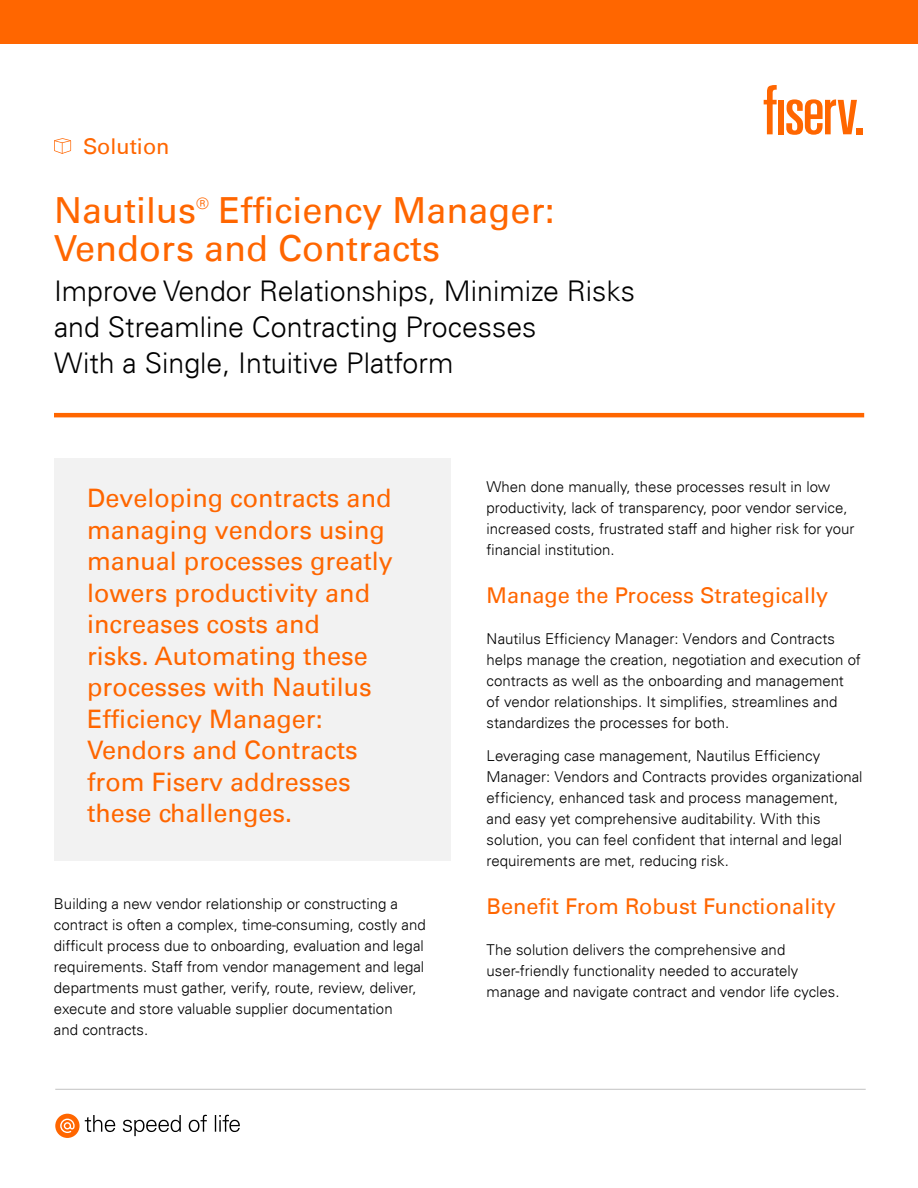
<style>
.page{position:relative;width:918px;height:1188px;background:#fff}
.page>*{position:absolute;margin:0;border:0;box-sizing:border-box;transform-origin:0 0}
.t1{font:36px/38.7px "Univers For Fiserv 55";color:#f60}
.t2{font:300 28.5px/35.7px "Univers For Fiserv 45";color:#000}
.t3{font:25.5px/31.5px "Univers For Fiserv 55";color:#f60}
.t4{font:21.75px "Univers For Fiserv 55";color:#f60}
.t5{font:15.75px "Univers For Fiserv 55";color:#f60}
.t6{font:300 15px/21px "Univers For Fiserv 45";color:#000}
</style>
<div class="page">
<div style="left:54px;top:458px;width:397px;height:403px;background:#f2f2f2"></div>
<hr style="left:54px;top:413px;width:810px;height:4px;background:#f60">
<div style="left:0;top:0;width:918px;height:44px;background:#f60"></div>
<hr style="left:55px;top:1089px;width:811px;height:1px;background:#c2c2c2">
<div style="left:55px;top:1114px;width:25px;height:24px;background:#f60;border-radius:50%"></div>
<svg style="left:60px;top:1119px;width:15px;height:14px"></svg>
<svg style="left:85px;top:1115px;width:155px;height:21px"></svg>
<svg style="left:54px;top:138px;width:17px;height:16px"></svg>
<div style="left:856px;top:128px;width:7px;height:6px;background:#f60"></div>
<svg style="left:764px;top:85px;width:13px;height:49px"></svg>
<div style="left:778px;top:100px;width:6px;height:34px;background:#f60"></div>
<svg style="left:786px;top:99px;width:71px;height:36px"></svg>
<h3 class="t4" style="left:83px;top:133px;width:88px">Solution</h3>
<h1 class="t1" style="left:54px;top:191px;width:502px;text-indent:165px">Efficiency Manager:<br>Vendors and Contracts</h1>
<h2 class="t2" style="left:54px;top:274px;width:583px">Improve Vendor Relationships, Minimize Risks and Streamline Contracting Processes<br>With a Single, Intuitive Platform</h2>
<h1 class="t1" style="left:54px;top:191px;width:144px">Nautilus</h1>
<p class="t5" style="left:196px;top:194px;width:14px">®</p>
<p class="t3" style="left:87px;top:483px;width:307px">Developing contracts and managing vendors using manual processes greatly lowers productivity and increases costs and<br>risks. Automating these processes with Nautilus<br>Efficiency Manager:<br>Vendors and Contracts from Fiserv addresses these challenges.</p>
<p class="t6" style="left:54px;top:893px;width:373px">Building a new vendor relationship or constructing a contract is often a complex, time-consuming, costly and difficult process due to onboarding, evaluation and legal requirements. Staff from vendor management and legal departments must gather, verify, route, review, deliver, execute and store valuable supplier documentation<br>and contracts.</p>
<p class="t6" style="left:487px;top:476px;width:369px">When done manually, these processes result in low productivity, lack of transparency, poor vendor service, increased costs, frustrated staff and higher risk for your financial institution.</p>
<h3 class="t4" style="left:487px;top:582px;width:343px">Manage the Process Strategically</h3>
<p class="t6" style="left:487px;top:628px;width:376px">Nautilus Efficiency Manager: Vendors and Contracts helps manage the creation, negotiation and execution of contracts as well as the onboarding and management<br>of vendor relationships. It simplifies, streamlines and standardizes the processes for both.</p>
<p class="t6" style="left:487px;top:745px;width:378px">Leveraging case management, Nautilus Efficiency Manager: Vendors and Contracts provides organizational efficiency, enhanced task and process management, and easy yet comprehensive auditability. With this solution, you can feel confident that internal and legal requirements are met, reducing risk.</p>
<h3 class="t4" style="left:487px;top:893px;width:351px">Benefit From Robust Functionality</h3>
<p class="t6" style="left:487px;top:939px;width:355px">The solution delivers the comprehensive and user-friendly functionality needed to accurately manage and navigate contract and vendor life cycles.</p>
</div>
